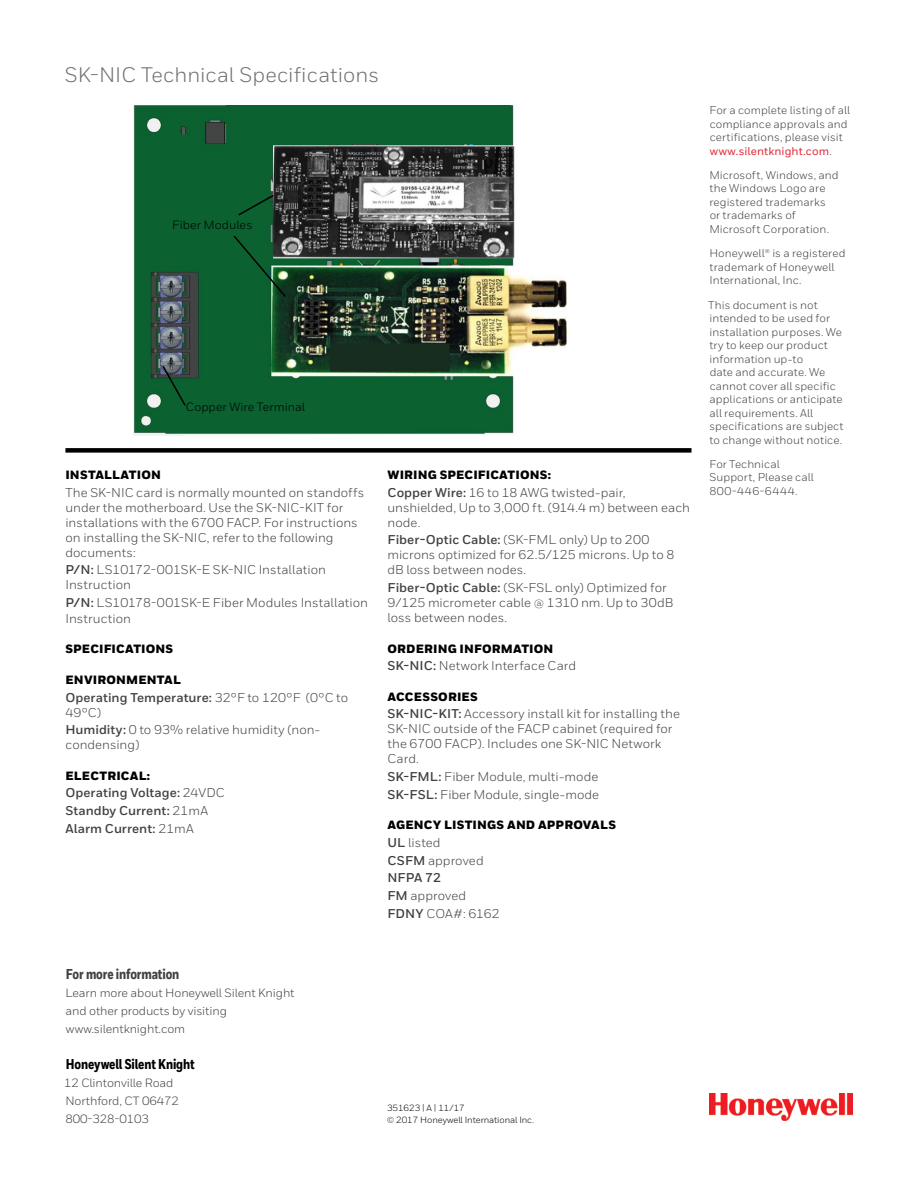
<style>
.page{position:relative;width:918px;height:1188px;background:#fff}
.page>*{position:absolute;margin:0;border:0;box-sizing:border-box;transform-origin:0 0}
.t1{font:21px "Honeywell Sans";color:#6d6e71}
.t2{font:800 14.25px "Honeywell Cond";letter-spacing:-.01em;color:#000}
.t3{font:800 14.25px "Honeywell Cond Web";letter-spacing:-.01em;color:#414042}
.t4{font:12.75px/15px "Honeywell Sans";letter-spacing:.005em;color:#414042}
.t5{font:700 12.75px/17.7px "Honeywell Sans";letter-spacing:.005em;color:#414042}
.t6{font:12px/18px "Honeywell Sans";letter-spacing:-.01em;color:#414042}
.t7{font:900 12px "Honeywell Sans";letter-spacing:.015em;color:#000}
.t8{font:12px "Honeywell Sans";letter-spacing:.005em;color:#000}
.t9{font:11.25px/13.5px "Honeywell Sans";letter-spacing:.005em;color:#414042}
.t10{font:9px/12px "Honeywell Sans";letter-spacing:-.01em;color:#000}
.s1{font-weight:700}
.s2{font-weight:400}
.s3{font-weight:500;color:#e02736}
</style>
<div class="page">
<img style="left:710px;top:1094px;width:143px;height:27px">
<img style="left:134px;top:105px;width:432px;height:331px">
<svg style="left:161px;top:364px;width:26px;height:43px"></svg>
<svg style="left:237px;top:193px;width:38px;height:24px"></svg>
<svg style="left:232px;top:234px;width:55px;height:64px;background:#1a5f37"></svg>
<div style="left:65px;top:448px;width:627px;height:5px;background:#000"></div>
<h1 class="t1" style="left:65px;top:62px;width:316px">SK-NIC Technical Specifications</h1>
<p class="t8" style="left:172px;top:217px;width:82px">Fiber Modules</p>
<p class="t8" style="left:186px;top:400px;width:121px">Copper Wire Terminal</p>
<p class="t7" style="left:65px;top:468px;width:97px">INSTALLATION</p>
<p class="t4" style="left:65px;top:485px;width:300px">The SK-NIC card is normally mounted on standoffs under the motherboard. Use the SK-NIC-KIT for installations with the 6700 FACP. For instructions on installing the SK-NIC, refer to the following documents:</p>
<p class="t4" style="left:65px;top:563px;width:262px"><span class="s1">P/N:</span> LS10172-001SK-E SK-NIC Installation<br>Instruction</p>
<p class="t4" style="left:65px;top:595px;width:304px;line-height:15.8px"><span class="s1">P/N:</span> LS10178-001SK-E Fiber Modules Installation<br>Instruction</p>
<p class="t7" style="left:65px;top:642px;width:109px">SPECIFICATIONS</p>
<p class="t7" style="left:65px;top:672px;width:117px">ENVIRONMENTAL</p>
<p class="t4" style="left:65px;top:690px;width:284px"><span class="s1">Operating Temperature:</span> 32°F to 120°F (0°C to<br>49°C)</p>
<p class="t4" style="left:65px;top:722px;width:256px"><span class="s1">Humidity:</span> 0 to 93% relative humidity (non&shy;condensing)</p>
<p class="t7" style="left:65px;top:768px;width:86px">ELECTRICAL:</p>
<p class="t5" style="left:65px;top:784px;width:161px">Operating Voltage: <span class="s2">24VDC<br></span>Standby Current: <span class="s2">21mA<br></span>Alarm Current: <span class="s2">21mA</span></p>
<p class="t7" style="left:387px;top:468px;width:165px">WIRING SPECIFICATIONS:</p>
<p class="t4" style="left:387px;top:485px;width:304px"><span class="s1">Copper Wire:</span> 16 to 18 AWG twisted-pair, unshielded, Up to 3,000 ft. (914.4 m) between each node.</p>
<p class="t4" style="left:387px;top:533px;width:289px"><span class="s1">Fiber-Optic Cable:</span> (SK-FML only) Up to 200 microns optimized for 62.5/125 microns. Up to 8 dB loss between nodes.</p>
<p class="t4" style="left:387px;top:580px;width:288px"><span class="s1">Fiber-Optic Cable:</span> (SK-FSL only) Optimized for<br>9/125 micrometer cable @ 1310 nm. Up to 30dB loss between nodes.</p>
<p class="t7" style="left:387px;top:641px;width:167px">ORDERING INFORMATION</p>
<p class="t4" style="left:387px;top:658px;width:190px"><span class="s1">SK-NIC:</span> Network Interface Card</p>
<p class="t7" style="left:387px;top:689px;width:92px">ACCESSORIES</p>
<p class="t4" style="left:387px;top:707px;width:294px"><span class="s1">SK-NIC-KIT:</span> Accessory install kit for installing the SK-NIC outside of the FACP cabinet (required for the 6700 FACP). Includes one SK-NIC Network Card.</p>
<p class="t4" style="left:387px;top:768px;width:213px;line-height:17.7px"><span class="s1">SK-FML:</span> Fiber Module, multi-mode<br><span class="s1">SK-FSL:</span> Fiber Module, single-mode</p>
<p class="t7" style="left:387px;top:818px;width:230px">AGENCY LISTINGS AND APPROVALS</p>
<p class="t4" style="left:387px;top:834px;width:114px;line-height:17.7px"><span class="s1">UL</span> listed<br><span class="s1">CSFM</span> approved<br><span class="s1">NFPA 72<br>FM</span> approved<br><span class="s1">FDNY</span> COA#: 6162</p>
<p class="t9" style="left:709px;top:104px;width:142px">For a complete listing of all compliance approvals and certifications, please visit <span class="s3">www.silentknight.com</span>.</p>
<p class="t9" style="left:709px;top:168px;width:131px">Microsoft, Windows, and the Windows Logo are registered trademarks or trademarks of<br>Microsoft Corporation.</p>
<p class="t9" style="left:709px;top:247px;width:138px">Honeywell® is a registered trademark of Honeywell<br>International, Inc.</p>
<p class="t9" style="left:708px;top:298px;width:137px">This document is not intended to be used for installation purposes. We try to keep our product information up-to<br>date and accurate. We cannot cover all specific applications or anticipate all requirements. All specifications are subject to change without notice.</p>
<p class="t9" style="left:709px;top:457px;width:106px">For Technical<br>Support, Please call<br>800-446-6444.</p>
<p class="t3" style="left:66px;top:965px;width:115px">For more information</p>
<p class="t6" style="left:65px;top:983px;width:231px">Learn more about Honeywell Silent Knight and other products by visiting www.silentknight.com</p>
<p class="t2" style="left:66px;top:1055px;width:130px">Honeywell Silent Knight</p>
<p class="t6" style="left:64px;top:1073px;width:117px">12 Clintonville Road<br>Northford, CT 06472<br>800-328-0103</p>
<p class="t10" style="left:387px;top:1101px;width:149px">351623 | A | 11/17<br>© 2017 Honeywell International Inc.</p>
</div>
